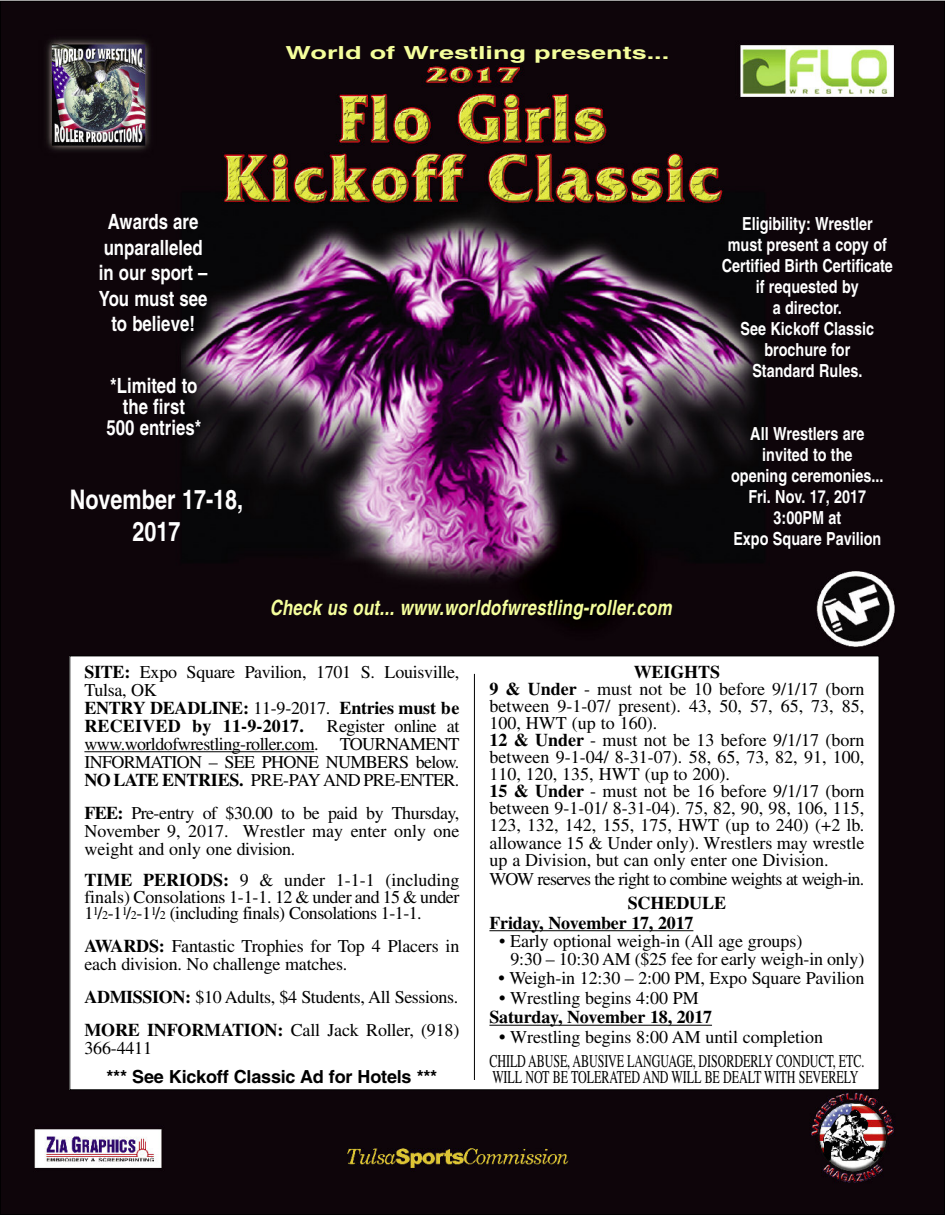
<style>
.page{position:relative;width:945px;height:1215px;background:#fff}
.page>*{position:absolute;margin:0;border:0;box-sizing:border-box;transform-origin:0 0}
.t1{font:700 27px/31.5px "Helvetica";color:#fff;text-align:center;scale:.8 1}
.t2{font:700 21px/25.5px "Helvetica";color:#fff;text-align:center;scale:.8 1}
.t3{font:italic 700 21px "Helvetica";letter-spacing:.015em;color:#f5ff9c;scale:.8 1}
.t4{font:18px/17.1px "Times";letter-spacing:-.005em;color:#000}
.t5{font:700 18px/21px "Helvetica";color:#fff;text-align:center;scale:.8 1}
.t6{font:700 18px/19.5px "Times";letter-spacing:-.01em;color:#000}
.t7{font:18px "Times";letter-spacing:-.04em;color:#000}
.t8{font:18px "Times";letter-spacing:-.005em;color:#000;scale:.67 1}
.t9{font:700 18px "Helvetica";letter-spacing:-.01em;color:#000}
.t10{font:700 18px "Helvetica";color:#f5ff9c;scale:1.5 1}
.s1{font-weight:700}
.s2{font-size:12px}
.s3{font-weight:400}
</style>
<div class="page">
<img style="left:2px;top:3px;width:941px;height:1210px">
<div style="left:70px;top:656px;width:809px;height:434px;background:#fff"></div>
<hr style="left:84px;top:751px;width:230px;height:1px;background:#000">
<hr style="left:489px;top:930px;width:204px;height:1px;background:#000">
<hr style="left:489px;top:1025px;width:223px;height:1px;background:#000">
<hr style="left:474px;top:674px;width:1px;height:406px;background:#000">
<p class="t10" style="left:286px;top:46px;width:257px">World of Wrestling presents...</p>
<p class="t2" style="left:99px;top:211px;width:138px">Awards are unparalleled in our sport –<br>You must see to believe!</p>
<p class="t2" style="left:107px;top:377px;width:120px;line-height:21px">*Limited to the first<br>500 entries*</p>
<h1 class="t1" style="left:70px;top:487px;width:218px">November 17-18,<br>2017</h1>
<p class="t3" style="left:270px;top:600px;width:504px">Check us out... www.worldofwrestling-roller.com</p>
<p class="t5" style="left:722px;top:215px;width:215px">Eligibility: Wrestler<br>must present a copy of<br>Certified Birth Certificate if requested by<br>a director.<br>See Kickoff Classic brochure for<br>Standard Rules.</p>
<p class="t5" style="left:731px;top:425px;width:192px">All Wrestlers are invited to the<br>opening ceremonies...<br>Fri. Nov. 17, 2017<br>3:00PM at<br>Expo Square Pavilion</p>
<p class="t4" style="left:84px;top:665px;width:377px;line-height:18px"><span class="s1">SITE:</span> Expo Square Pavilion, 1701 S. Louisville,<br>Tulsa, OK<br><span class="s1">ENTRY DEADLINE:</span> 11-9-2017. <span class="s1">Entries must be<br>RECEIVED by 11-9-2017.</span></p>
<p class="t4" style="left:84px;top:719px;width:377px;line-height:18px;text-align:justify;text-indent:242px">Register online at www.worldofwrestling-roller.com. TOURNAMENT INFORMATION – SEE PHONE NUMBERS below.<br><span class="s1">NO LATE ENTRIES.</span> PRE-PAY AND PRE-ENTER.</p>
<p class="t4" style="left:84px;top:806px;width:377px;line-height:18px;text-align:justify"><span class="s1">FEE:</span> Pre-entry of $30.00 to be paid by Thursday, November 9, 2017. Wrestler may enter only one weight and only one division.</p>
<p class="t4" style="left:84px;top:874px;width:377px;line-height:16.5px;text-align:justify"><span class="s1">TIME PERIODS:</span> 9 &amp; under 1-1-1 (including finals) Consolations 1-1-1. 12 &amp; under and 15 &amp; under 1<sup>1</sup>/<span class="s2">2</span>-1<sup>1</sup>/<span class="s2">2</span>-1<sup>1</sup>/<span class="s2">2</span> (including finals) Consolations 1-1-1.</p>
<p class="t4" style="left:84px;top:939px;width:376px;line-height:18px"><span class="s1">AWARDS:</span> Fantastic Trophies for Top 4 Placers in each division. No challenge matches.</p>
<p class="t4" style="left:84px;top:983px;width:376px;line-height:33px"><span class="s1">ADMISSION:</span> $10 Adults, $4 Students, All Sessions.<br><span class="s1">MORE INFORMATION:</span> Call Jack Roller, (918)</p>
<p class="t4" style="left:84px;top:1042px;width:69px">366-4411</p>
<p class="t9" style="left:106px;top:1070px;width:332px">*** See Kickoff Classic Ad for Hotels ***</p>
<p class="t4" style="left:489px;top:665px;width:377px;text-indent:144px"><span class="s1">WEIGHTS<br>9 &amp; Under</span> - must not be 10 before 9/1/17 (born between 9-1-07/ present). 43, 50, 57, 65, 73, 85, 100, HWT (up to 160).<br><span class="s1">12 &amp; Under</span> - must not be 13 before 9/1/17 (born between 9-1-04/ 8-31-07). 58, 65, 73, 82, 91, 100, 110, 120, 135, HWT (up to 200).<br><span class="s1">15 &amp; Under</span> - must not be 16 before 9/1/17 (born between 9-1-01/ 8-31-04). 75, 82, 90, 98, 106, 115, 123, 132, 142, 155, 175, HWT (up to 240) (+2 lb. allowance 15 &amp; Under only). Wrestlers may wrestle up a Division, but can only enter one Division.</p>
<p class="t7" style="left:489px;top:873px;width:377px">WOW reserves the right to combine weights at weigh-in.</p>
<p class="t6" style="left:489px;top:895px;width:238px;text-indent:138px">SCHEDULE<br>Friday, November 17, 2017</p>
<p class="t4" style="left:510px;top:934px;width:355px;line-height:18px;text-indent:-11px">• Early optional weigh-in (All age groups)<br>9:30 – 10:30 AM ($25 fee for early weigh-in only)</p>
<p class="t4" style="left:499px;top:972px;width:367px"><span class="s1">•</span> Weigh-in 12:30 – 2:00 PM, Expo Square Pavilion</p>
<p class="t6" style="left:489px;top:990px;width:224px;text-align:center">• <span class="s3">Wrestling begins 4:00 PM<br></span>Saturday, November 18, 2017</p>
<p class="t4" style="left:489px;top:1027px;width:377px;line-height:24px;text-indent:10px"><span class="s1">•</span> Wrestling begins 8:00 AM until completion<br>CHILD ABUSE, ABUSIVE LANGUAGE, DISORDERLY CONDUCT, ETC.</p>
<p class="t8" style="left:492px;top:1071px;width:548px">WILL NOT BE TOLERATED AND WILL BE DEALT WITH SEVERELY</p>
</div>
